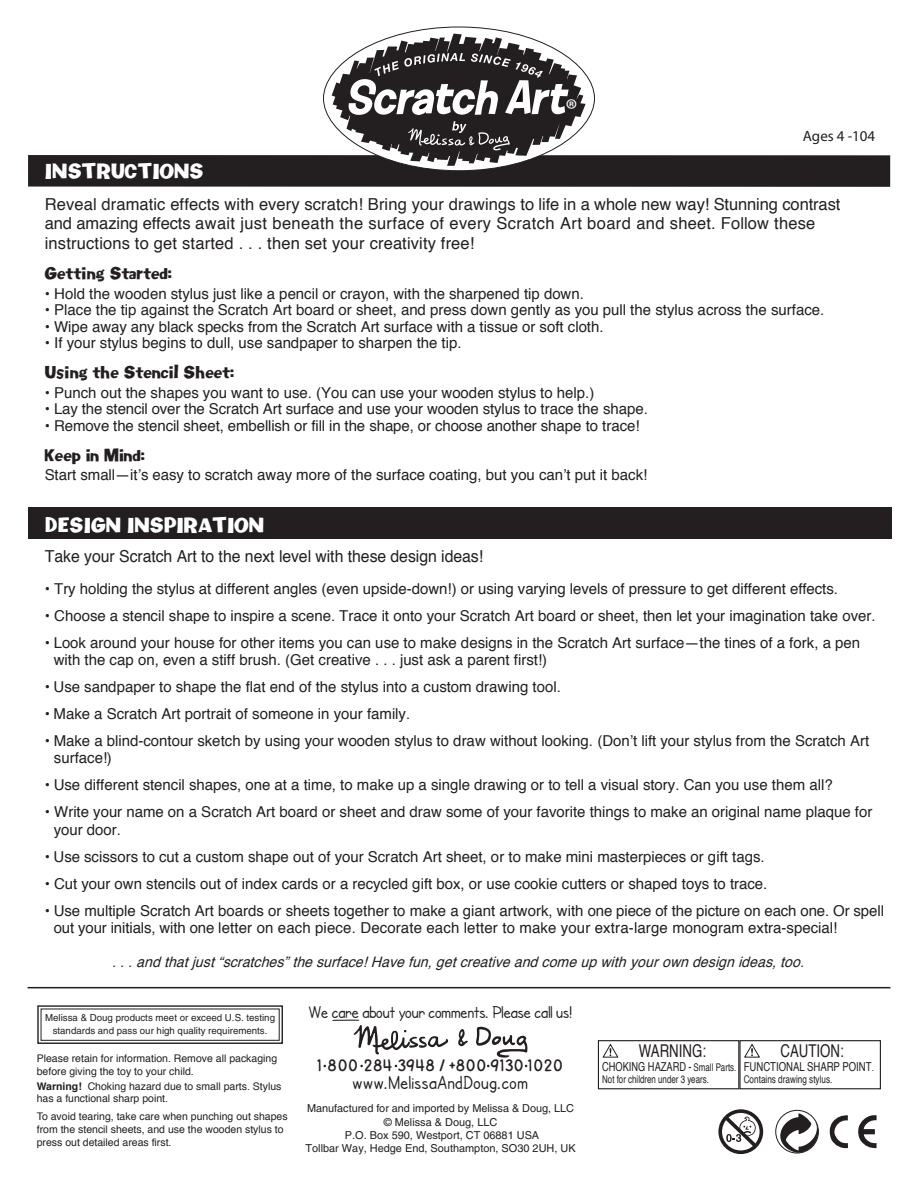
<style>
.page{position:relative;width:918px;height:1188px;background:#fff}
.page>*{position:absolute;margin:0;border:0;box-sizing:border-box;transform-origin:0 0}
.t1{font:28.95px "Myriad Pro";color:#fff}
.t2{font:19.5px "SF Cartoonist Hand";letter-spacing:.03em;color:#231f20}
.t3{font:18px "Phoenix Chunky";color:#fff}
.t4{font:17.85px "SF Cartoonist Hand";color:#231f20}
.t5{font:17.7px "Helvetica";color:#231f20;scale:.75 1}
.t6{font:700 17.1px "SF Cartoonist Hand";color:#231f20}
.t7{font:16.5px/19.5px "Helvetica";letter-spacing:.005em;color:#231f20}
.t8{font:16.5px "Helvetica";letter-spacing:.005em;color:#231f20;scale:.96 1}
.t9{font:15px/17.2px "Helvetica";letter-spacing:-.005em;color:#231f20}
.t10{font:15px "Phoenix Chunky";color:#231f20}
.t11{font:15px "Myriad Pro";color:#231f20}
.t12{font:italic 14.55px "Helvetica";color:#231f20}
.t13{font:12.3px "Helvetica";color:#231f20;scale:.75 1}
.t14{font:12.3px "Helvetica";color:#231f20;scale:.77 1}
.t15{font:10.95px/13px "Helvetica";color:#231f20;text-align:center}
.t16{font:10.65px "Helvetica";color:#231f20;scale:.75 1}
.t17{font:10.65px "Helvetica";color:#231f20;scale:.77 1}
.t18{font:10.5px/12.6px "Helvetica";color:#231f20}
.t19{font:9.75px "Helvetica";color:#231f20}
.s1{font-weight:700}
.s2{font-size:10.65px}
</style>
<div class="page">
<svg style="left:458px;top:1029px;width:10px;height:17px"></svg>
<svg style="left:476px;top:1027px;width:51px;height:31px"></svg>
<svg style="left:332px;top:1020px;width:116px;height:35px"></svg>
<div style="left:37px;top:1005px;width:246px;height:39px;background:#fff;border:1px solid #231f20"></div>
<div style="left:41px;top:1009px;width:239px;height:32px;border:1px solid #231f20"></div>
<svg style="left:858px;top:1115px;width:19px;height:34px"></svg>
<svg style="left:829px;top:1115px;width:19px;height:34px"></svg>
<svg style="left:718px;top:1109px;width:46px;height:46px"></svg>
<svg style="left:775px;top:1110px;width:44px;height:43px"></svg>
<hr style="left:28px;top:987px;width:862px;height:1px;background:#231f20">
<div style="left:28px;top:155px;width:862px;height:32px;background:#231f20"></div>
<div style="left:28px;top:508px;width:863px;height:31px;background:#231f20"></div>
<svg style="left:323px;top:27px;width:272px;height:144px"></svg>
<svg style="left:332px;top:34px;width:254px;height:132px"></svg>
<div style="left:739px;top:1040px;width:142px;height:49px;border:1px solid #231f20"></div>
<svg style="left:744px;top:1044px;width:16px;height:14px"></svg>
<div style="left:598px;top:1040px;width:141px;height:49px;border:1px solid #231f20"></div>
<svg style="left:602px;top:1044px;width:17px;height:14px"></svg>
<p class="t3" style="left:45px;top:160px;width:160px">INSTRUCTIONS</p>
<h1 class="t1" style="left:565px;top:91px;width:14px">®</h1>
<p class="t11" style="left:803px;top:127px;width:74px">Ages 4 -104</p>
<p class="t7" style="left:45px;top:195px;width:797px">Reveal dramatic effects with every scratch! Bring your drawings to life in a whole new way! Stunning contrast and amazing effects await just beneath the surface of every Scratch Art board and sheet. Follow these instructions to get started . . . then set your creativity free!</p>
<p class="t10" style="left:45px;top:264px;width:129px">Getting Started:</p>
<p class="t9" style="left:45px;top:285px;width:541px">• Hold the wooden stylus just like a pencil or crayon, with the sharpened tip down.</p>
<p class="t9" style="left:45px;top:302px;width:781px">• Place the tip against the Scratch Art board or sheet, and press down gently as you pull the stylus across the surface.</p>
<p class="t9" style="left:45px;top:318px;width:560px">• Wipe away any black specks from the Scratch Art surface with a tissue or soft cloth.</p>
<p class="t9" style="left:45px;top:335px;width:418px">• If your stylus begins to dull, use sandpaper to sharpen the tip.</p>
<p class="t10" style="left:45px;top:363px;width:192px">Using the Stencil Sheet:</p>
<p class="t9" style="left:45px;top:384px;width:551px">• Punch out the shapes you want to use. (You can use your wooden stylus to help.)</p>
<p class="t9" style="left:45px;top:401px;width:604px">• Lay the stencil over the Scratch Art surface and use your wooden stylus to trace the shape.</p>
<p class="t9" style="left:45px;top:417px;width:596px">• Remove the stencil sheet, embellish or fill in the shape, or choose another shape to trace!</p>
<p class="t10" style="left:45px;top:446px;width:102px">Keep in Mind:</p>
<p class="t9" style="left:45px;top:467px;width:604px">Start small—it’s easy to scratch away more of the surface coating, but you can’t put it back!</p>
<p class="t3" style="left:45px;top:514px;width:221px">DESIGN INSPIRATION</p>
<p class="t8" style="left:45px;top:544px;width:458px">Take your Scratch Art to the next level with these design ideas!</p>
<p class="t9" style="left:45px;top:580px;width:795px">• Try holding the stylus at different angles (even upside-down!) or using varying levels of pressure to get different effects.</p>
<p class="t9" style="left:45px;top:607px;width:832px">• Choose a stencil shape to inspire a scene. Trace it onto your Scratch Art board or sheet, then let your imagination take over.</p>
<p class="t9" style="left:54px;top:634px;width:808px;text-indent:-9px">• Look around your house for other items you can use to make designs in the Scratch Art surface—the tines of a fork, a pen with the cap on, even a stiff brush. (Get creative . . . just ask a parent first!)</p>
<p class="t9" style="left:45px;top:679px;width:518px">• Use sandpaper to shape the flat end of the stylus into a custom drawing tool.</p>
<p class="t9" style="left:45px;top:706px;width:367px">• Make a Scratch Art portrait of someone in your family.</p>
<p class="t9" style="left:54px;top:733px;width:817px;text-indent:-9px">• Make a blind-contour sketch by using your wooden stylus to draw without looking. (Don’t lift your stylus from the Scratch Art surface!)</p>
<p class="t9" style="left:45px;top:777px;width:789px">• Use different stencil shapes, one at a time, to make up a single drawing or to tell a visual story. Can you use them all?</p>
<p class="t9" style="left:54px;top:804px;width:820px;text-indent:-9px">• Write your name on a Scratch Art board or sheet and draw some of your favorite things to make an original name plaque for your door.</p>
<p class="t9" style="left:45px;top:848px;width:722px">• Use scissors to cut a custom shape out of your Scratch Art sheet, or to make mini masterpieces or gift tags.</p>
<p class="t9" style="left:45px;top:875px;width:724px">• Cut your own stencils out of index cards or a recycled gift box, or use cookie cutters or shaped toys to trace.</p>
<p class="t9" style="left:54px;top:902px;width:832px;text-indent:-9px">• Use multiple Scratch Art boards or sheets together to make a giant artwork, with one piece of the picture on each one. Or spell out your initials, with one letter on each piece. Decorate each letter to make your extra-large monogram extra-special!</p>
<p class="t12" style="left:112px;top:951px;width:700px">...and that just “scratches” the surface!Havefun,getcreativeandcome up with your own design ideas,too.</p>
<p class="t19" style="left:45px;top:1012px;width:231px">Melissa &amp; Doug products meet or exceed U.S. testing</p>
<p class="t4" style="left:308px;top:1002px;width:266px">We care about your comments. Please call us!</p>
<p class="t19" style="left:53px;top:1025px;width:216px">standards and pass our high quality requirements.</p>
<p class="t18" style="left:37px;top:1052px;width:242px">Please retain for information. Remove all packaging before giving the toy to your child.</p>
<p class="t18" style="left:37px;top:1080px;width:246px"><span class="s1">Warning!</span> Choking hazard due to small parts. Stylus has a functional sharp point.</p>
<p class="t18" style="left:37px;top:1111px;width:252px">To avoid tearing, take care when punching out shapes from the stencil sheets, and use the wooden stylus to press out detailed areas first.</p>
<p class="t6" style="left:317px;top:1056px;width:248px">1 800 284 3948 / +800 9130 1020</p>
<h2 class="t2" style="left:353px;top:1072px;width:177px">www.MelissaAndDoug.com</h2>
<p class="t15" style="left:306px;top:1102px;width:272px">Manufactured for and imported by Melissa &amp; Doug, LLC © Melissa &amp; Doug, LLC<br>P.O. Box 590, Westport, CT 06881 USA<br>Tollbar Way, Hedge End, Southampton, SO30 2UH, UK</p>
<p class="t5" style="left:639px;top:1037px;width:91px">WARNING:</p>
<p class="t13" style="left:602px;top:1057px;width:180px">CHOKING HAZARD - <span class="s2">Small Parts.</span></p>
<p class="t16" style="left:602px;top:1072px;width:144px">Not for children under 3 years.</p>
<p class="t5" style="left:780px;top:1037px;width:86px">CAUTION:</p>
<p class="t14" style="left:744px;top:1057px;width:171px">FUNCTIONAL SHARP POINT<span class="s2">.</span></p>
<p class="t17" style="left:744px;top:1072px;width:117px">Contains drawing stylus.</p>
</div>
